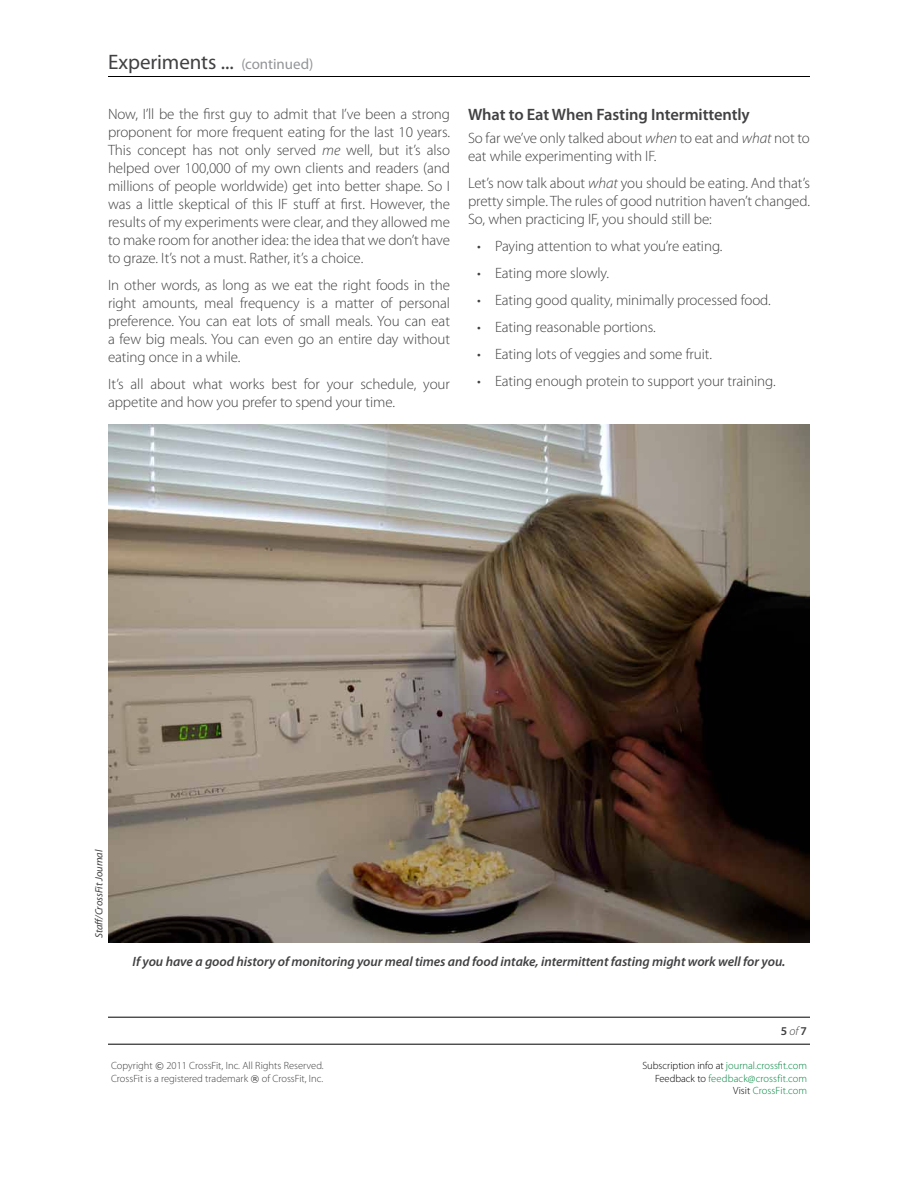
<style>
.page{position:relative;width:918px;height:1188px;background:#fff}
.page>*{position:absolute;margin:0;border:0;box-sizing:border-box;transform-origin:0 0}
.t1{font:21px "Myriad Pro";letter-spacing:-.005em;color:#414042}
.t2{font:600 16.5px "Myriad Pro";letter-spacing:-.005em;color:#414042}
.t3{font:300 15px/18px "Myriad Pro";letter-spacing:-.005em;color:#414042;text-align:justify}
.t4{font:italic 600 13.5px "Myriad Pro";letter-spacing:-.005em;color:#414042}
.t5{font:600 12px "Myriad Pro";color:#414042}
.t6{font:300 10.5px/12.6px "Myriad Pro";color:#414042}
.t7{font:300 10.5px/12.6px "Myriad Pro";color:#00853f;text-align:right}
.t8{font:italic 10.5px "Myriad Pro";letter-spacing:-.005em;color:#414042}
.s1{font-size:15px;color:#939598}
.s2{font-style:italic}
.s3{font-weight:300;font-style:italic}
.s4{font-family:"Verdana";font-weight:400;font-size:9px}
.s5{color:#000}
</style>
<div class="page">
<hr style="left:108px;top:76px;width:702px;height:1px;background:#000">
<hr style="left:108px;top:1017px;width:702px;height:1px;background:#000">
<hr style="left:108px;top:1044px;width:702px;height:1px;background:#000">
<img style="left:108px;top:424px;width:702px;height:519px">
<h1 class="t1" style="left:108px;top:50px;width:207px">Experiments ... <span class="s1">(continued)</span></h1>
<p class="t3" style="left:108px;top:106px;width:344px">Now, I’ll be the first guy to admit that I’ve been a strong proponent for more frequent eating for the last 10 years.<br>This concept has not only served <span class="s2">me</span> well, but it’s also helped over 100,000 of my own clients and readers (and millions of people worldwide) get into better shape. So I was a little skeptical of this IF stuff at first. However, the results of my experiments were clear, and they allowed me to make room for another idea: the idea that we don’t have to graze. It’s not a must. Rather, it’s a choice.</p>
<p class="t3" style="left:108px;top:277px;width:344px">In other words, as long as we eat the right foods in the right amounts, meal frequency is a matter of personal preference. You can eat lots of small meals. You can eat a few big meals. You can even go an entire day without eating once in a while.</p>
<p class="t3" style="left:108px;top:376px;width:343px">It’s all about what works best for your schedule, your appetite and how you prefer to spend your time.</p>
<p class="t2" style="left:468px;top:106px;width:283px">What to Eat When Fasting Intermittently</p>
<p class="t3" style="left:468px;top:129px;width:343px">So far we’ve only talked about <span class="s2">when</span> to eat and <span class="s2">what</span> not to eat while experimenting with IF.</p>
<p class="t3" style="left:468px;top:174px;width:344px">Let’s now talk about <span class="s2">what</span> you should be eating. And that’s pretty simple. The rules of good nutrition haven’t changed.<br>So, when practicing IF, you should still be:</p>
<p class="t3" style="left:477px;top:237px;width:247px">• Paying attention to what you’re eating.</p>
<p class="t3" style="left:477px;top:264px;width:134px">• Eating more slowly.</p>
<p class="t3" style="left:477px;top:291px;width:295px">• Eating good quality, minimally processed food.</p>
<p class="t3" style="left:477px;top:318px;width:180px">• Eating reasonable portions.</p>
<p class="t3" style="left:477px;top:345px;width:237px">• Eating lots of veggies and some fruit.</p>
<p class="t3" style="left:477px;top:372px;width:300px">• Eating enough protein to support your training.</p>
<p class="t8" style="left:93px;top:938px;width:90px;rotate:-90deg">Staff/CrossFit Journal</p>
<p class="t4" style="left:133px;top:954px;width:654px">If you have a good history of monitoring your meal times and food intake, intermittent fasting might work well for you.</p>
<p class="t5" style="left:781px;top:1024px;width:28px">5 <span class="s3">of</span> 7</p>
<p class="t6" style="left:111px;top:1060px;width:214px">Copyright <span class="s4">©</span> 2011 CrossFit, Inc. All Rights Reserved.<br>CrossFit is a registered trademark <span class="s4">®</span> of CrossFit, Inc.</p>
<p class="t7" style="left:642px;top:1060px;width:166px"><span class="s5">Subscription info at</span> journal.crossfit.com<br><span class="s5">Feedback to</span> feedback@crossfit.com<br><span class="s5">Visit</span> CrossFit.com</p>
</div>
